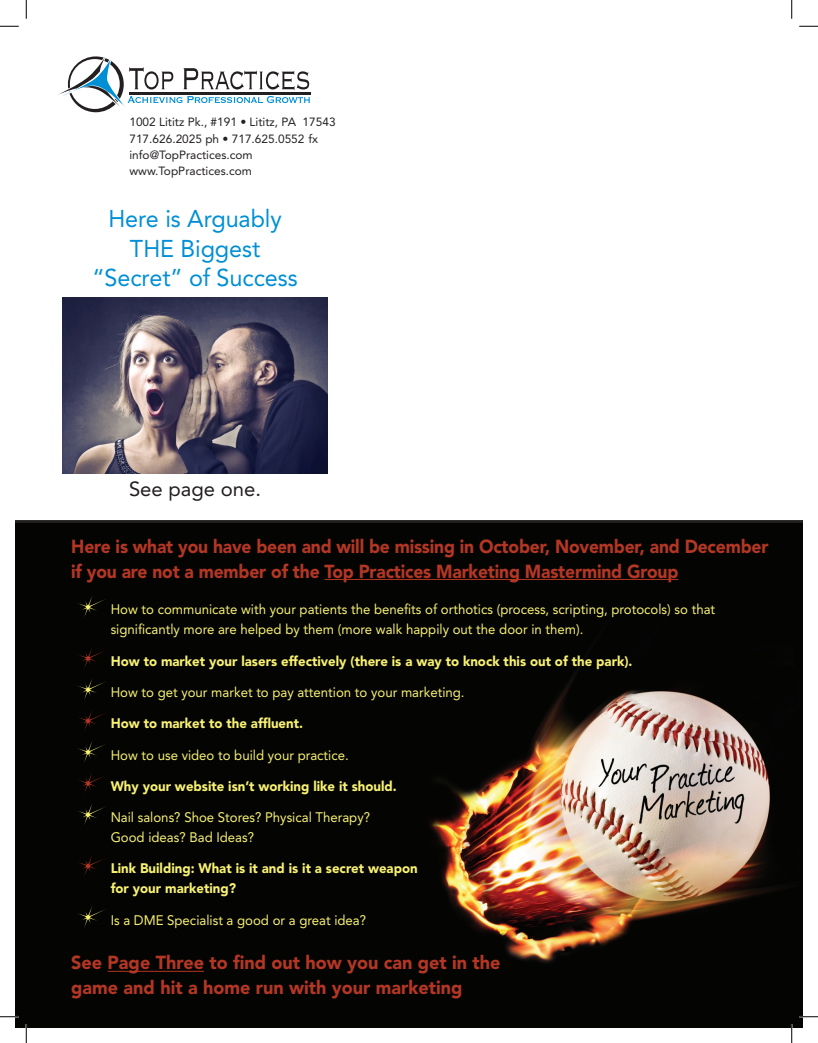
<style>
.page{position:relative;width:818px;height:1043px;background:#fff}
.page>*{position:absolute;margin:0;border:0;box-sizing:border-box;transform-origin:0 0}
.t1{font:24.12px/29.5px "Avenir LT Std";letter-spacing:-.005em;color:#008fd5;text-align:center}
.t2{font:20.25px "Avenir LT Std";color:#231f20}
.t3{font:900 18.75px/25px "Avenir LT Std";letter-spacing:-.01em;color:#b43624;scale:.93 1}
.t4{font:900 18.75px/25px "Avenir LT Std";letter-spacing:-.01em;color:#b43624;scale:.96 1}
.t5{font:13.75px/20px "Avenir LT Std";color:#f8f172;scale:.96 1}
.t6{font:900 13.75px/20px "Avenir LT Std";color:#f8f172;scale:.96 1}
.t7{font:11.88px/16.2px "Avenir LT Std";color:#231f20}
</style>
<div class="page">
<div style="left:15px;top:521px;width:787px;height:507px;background:#040503"></div>
<img style="left:430px;top:674px;width:347px;height:289px">
<svg style="left:58px;top:56px;width:252px;height:56px"></svg>
<hr style="left:129px;top:92px;width:181px;height:3px;background:#231f20">
<hr style="left:15px;top:520px;width:787px;height:2px;background:#231f20">
<img style="left:62px;top:297px;width:266px;height:176px">
<hr style="left:324px;top:579px;width:354px;height:1px;background:#b43624">
<hr style="left:108px;top:970px;width:96px;height:1px;background:#b43624">
<svg style="left:78px;top:597px;width:27px;height:20px"></svg>
<svg style="left:78px;top:648px;width:26px;height:20px"></svg>
<svg style="left:78px;top:679px;width:27px;height:21px"></svg>
<svg style="left:78px;top:711px;width:27px;height:20px"></svg>
<svg style="left:78px;top:742px;width:27px;height:20px"></svg>
<svg style="left:79px;top:773px;width:25px;height:20px"></svg>
<svg style="left:78px;top:804px;width:27px;height:21px"></svg>
<svg style="left:78px;top:856px;width:27px;height:20px"></svg>
<svg style="left:78px;top:907px;width:27px;height:20px"></svg>
<svg style="left:0;top:25px;width:19px;height:2px"></svg>
<svg style="left:799px;top:25px;width:19px;height:2px"></svg>
<svg style="left:0;top:1015px;width:19px;height:2px"></svg>
<svg style="left:799px;top:1015px;width:19px;height:2px"></svg>
<svg style="left:25px;top:0;width:2px;height:19px"></svg>
<svg style="left:25px;top:1024px;width:2px;height:18px"></svg>
<svg style="left:791px;top:0;width:1px;height:19px"></svg>
<svg style="left:790px;top:1024px;width:2px;height:18px"></svg>
<p class="t7" style="left:129px;top:114px;width:208px">1002 Lititz Pk., #191 • Lititz, PA 17543<br>717.626.2025 ph • 717.625.0552 fx info@TopPractices.com www.TopPractices.com</p>
<h1 class="t1" style="left:92px;top:204px;width:207px">Here is Arguably<br>THE Biggest “Secret” of Success</h1>
<h2 class="t2" style="left:129px;top:477px;width:134px">See page one.</h2>
<h3 class="t3" style="left:71px;top:533px;width:751px">Here is what you have been and will be missing in October, November, and December if you are not a member of the Top Practices Marketing Mastermind Group</h3>
<p class="t5" style="left:111px;top:600px;width:631px">How to communicate with your patients the benefits of orthotics (process, scripting, protocols) so that significantly more are helped by them (more walk happily out the door in them).</p>
<p class="t6" style="left:111px;top:651px;width:545px">How to market your lasers effectively (there is a way to knock this out of the park).</p>
<p class="t5" style="left:111px;top:682px;width:370px">How to get your market to pay attention to your marketing.</p>
<p class="t6" style="left:111px;top:713px;width:202px">How to market to the affluent.</p>
<p class="t5" style="left:111px;top:745px;width:249px">How to use video to build your practice.</p>
<p class="t6" style="left:111px;top:776px;width:299px">Why your website isn’t working like it should.</p>
<p class="t5" style="left:111px;top:807px;width:272px">Nail salons? Shoe Stores? Physical Therapy?<br>Good ideas? Bad Ideas?</p>
<p class="t6" style="left:111px;top:858px;width:321px">Link Building: What is it and is it a secret weapon for your marketing?</p>
<p class="t5" style="left:111px;top:910px;width:267px">Is a DME Specialist a good or a great idea?</p>
<h3 class="t4" style="left:71px;top:950px;width:448px">See Page Three to find out how you can get in the game and hit a home run with your marketing</h3>
</div>
